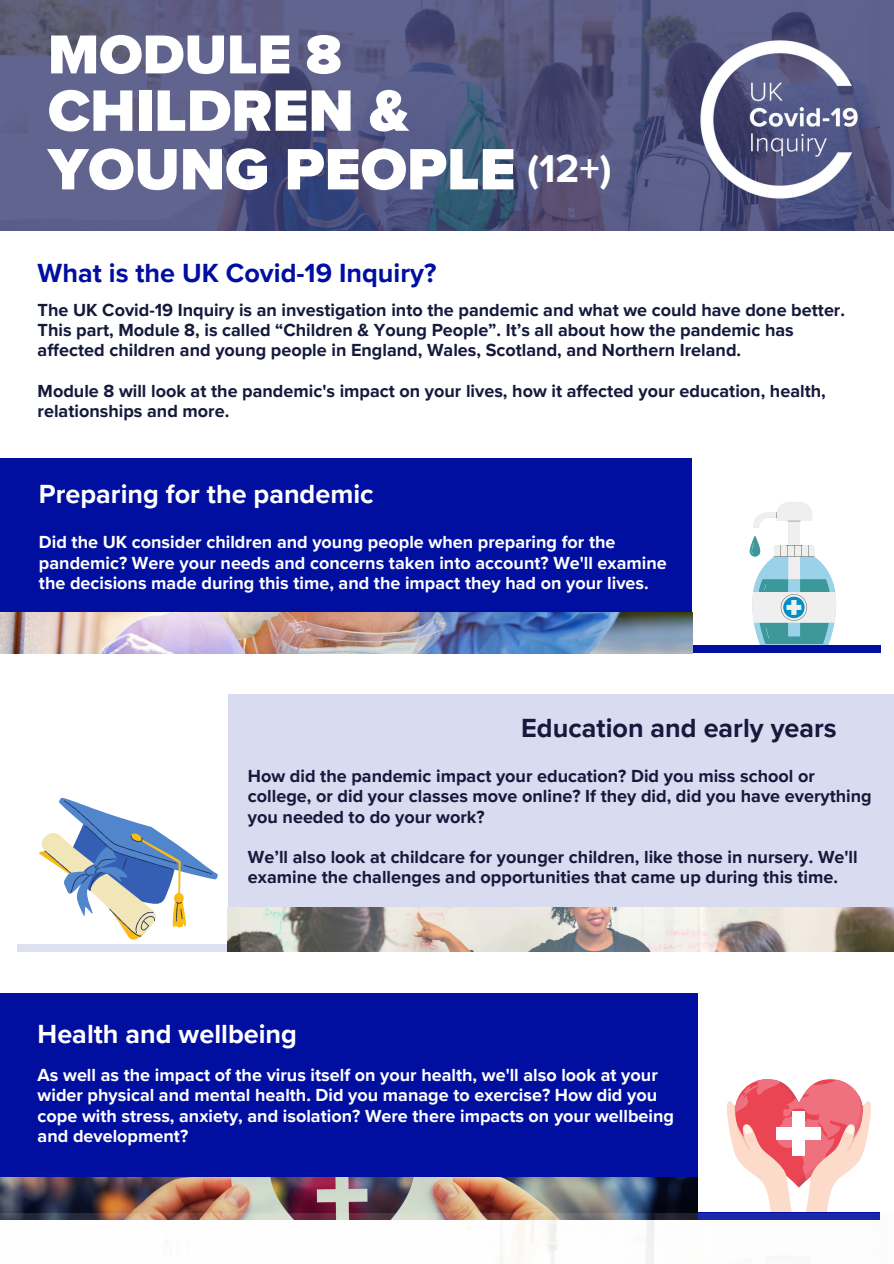
<style>
.page{position:relative;width:894px;height:1264px;background:#fff}
.page>*{position:absolute;margin:0;border:0;box-sizing:border-box;transform-origin:0 0}
.t1{font:900 60.45px/58.7px "Proxima Nova";color:#fff}
.t2{font:900 56.7px "Proxima Nova";color:#fff}
.t3{font:700 40.05px "Proxima Nova";color:#fff}
.t4{font:700 27px "Proxima Nova";color:#fff}
.t5{font:700 27px "Proxima Nova";color:#000f9f}
.t6{font:700 27px "Proxima Nova";color:#15193b}
.t7{font:700 18px/20.2px "Proxima Nova";color:#15193b}
.t8{font:700 18px/20.2px "Proxima Nova";color:#fff}
</style>
<div class="page">
<img style="left:0;top:0;width:893px;height:231px">
<div style="left:0;top:458px;width:691px;height:165px;background:#000f9f"></div>
<div style="left:0;top:993px;width:697px;height:226px;background:#000f9f"></div>
<svg style="left:749px;top:502px;width:87px;height:143px"></svg>
<div style="left:228px;top:694px;width:665px;height:257px;background:#d9dbf0"></div>
<svg style="left:39px;top:797px;width:179px;height:142px"></svg>
<svg style="left:727px;top:1079px;width:144px;height:133px"></svg>
<div style="left:792px;top:1111px;width:13px;height:44px;background:#fff"></div>
<div style="left:776px;top:1126px;width:44px;height:13px;background:#fff"></div>
<div style="left:682px;top:645px;width:198px;height:8px;background:#000f9f"></div>
<div style="left:17px;top:944px;width:213px;height:7px;background:#dee0f1"></div>
<div style="left:695px;top:1212px;width:185px;height:7px;background:#000f9f"></div>
<img style="left:0;top:612px;width:692px;height:41px">
<img style="left:228px;top:907px;width:665px;height:44px">
<img style="left:0;top:1177px;width:697px;height:36px">
<img style="left:681px;top:27px;width:209px;height:195px">
<img style="left:0;top:1213px;width:880px;height:50px">
<p class="t2" style="left:48px;top:21px;width:295px">MODULE 8</p>
<p class="t1" style="left:48px;top:83px;width:469px">CHILDREN &amp;<br>YOUNG PEOPLE</p>
<p class="t3" style="left:527px;top:145px;width:86px">(12+)</p>
<p class="t5" style="left:38px;top:257px;width:400px">What is the UK Covid-19 Inquiry?</p>
<p class="t7" style="left:38px;top:300px;width:808px">The UK Covid-19 Inquiry is an investigation into the pandemic and what we could have done better.<br>This part, Module 8, is called “Children &amp; Young People”. It’s all about how the pandemic has affected children and young people in England, Wales, Scotland, and Northern Ireland.</p>
<h1 class="t7" style="left:38px;top:381px;width:789px">Module 8 will look at the pandemic's impact on your lives, how it affected your education, health, relationships and more.</h1>
<p class="t4" style="left:39px;top:477px;width:336px">Preparing for the pandemic</p>
<h2 class="t8" style="left:39px;top:532px;width:629px">Did the UK consider children and young people when preparing for the pandemic? Were your needs and concerns taken into account? We'll examine the decisions made during this time, and the impact they had on your lives.</h2>
<h3 class="t6" style="left:521px;top:712px;width:317px">Education and early years</h3>
<p class="t7" style="left:248px;top:766px;width:625px">How did the pandemic impact your education? Did you miss school or college, or did your classes move online? If they did, did you have everything you needed to do your work?</p>
<h3 class="t7" style="left:248px;top:847px;width:611px">We’ll also look at childcare for younger children, like those in nursery. We'll examine the challenges and opportunities that came up during this time.</h3>
<p class="t4" style="left:38px;top:1018px;width:261px">Health and wellbeing</p>
<p class="t8" style="left:38px;top:1065px;width:637px">As well as the impact of the virus itself on your health, we'll also look at your wider physical and mental health. Did you manage to exercise? How did you cope with stress, anxiety, and isolation? Were there impacts on your wellbeing and development?</p>
</div>
